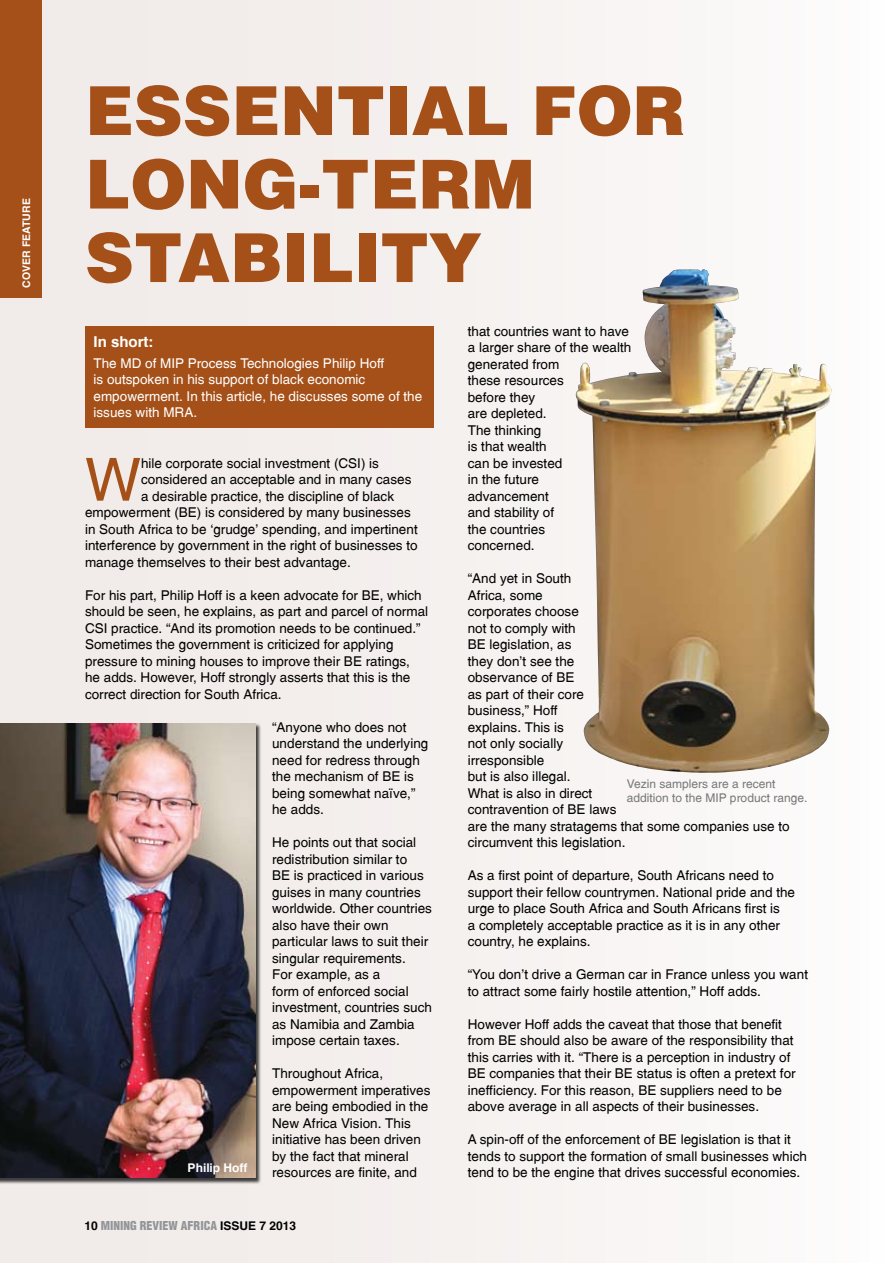
<style>
.page{position:relative;width:893px;height:1263px;background:#fff}
.page>*{position:absolute;margin:0;border:0;box-sizing:border-box;transform-origin:0 0}
.t1{font:67.5px/73.5px "Switzerland Black Plain";color:#a55018}
.t2{font:59.4px "Switzerland Plain";color:#a55018}
.t3{font:700 15px "Switzerland";color:#fff}
.t4{font:13.5px/16.5px "Switzerland Plain";color:#000}
.t5{font:13.5px/16.5px "Switzerland Plain";color:#fff}
.t6{font:12px/13.5px "Switzerland Plain";color:#77787b}
.t7{font:12px "Switzerland Cond Black Plain";color:#939598}
.t8{font:700 12px "Switzerland";color:#fff}
.t9{font:700 10.5px "Switzerland";color:#fff}
.s1{font-family:"Switzerland";font-weight:700;color:#000}
</style>
<div class="page">
<div style="left:0;top:0;width:891px;height:1263px;background:linear-gradient(to right,#efe8e6,#fcfbfb)"></div>
<div style="left:0;top:0;width:41px;height:298px;background:#a55018"></div>
<div style="left:85px;top:326px;width:349px;height:101px;background:#a55018"></div>
<img style="left:576px;top:269px;width:256px;height:504px">
<div style="left:0;top:724px;width:267px;height:466px;background:#000;opacity:.75"></div>
<img style="left:0;top:724px;width:255px;height:454px">
<p class="t9" style="left:20px;top:287px;width:91px;rotate:-90deg">COVER FEATURE</p>
<h1 class="t1" style="left:85px;top:72px;width:602px">ESSENTIAL FOR<br>LONG-TERM<br>STABILITY</h1>
<p class="t3" style="left:94px;top:333px;width:61px">In short:</p>
<p class="t5" style="left:94px;top:355px;width:330px">The MD of MIP Process Technologies Philip Hoff<br>is outspoken in his support of black economic empowerment. In this article, he discusses some of the issues with MRA.</p>
<h2 class="t2" style="left:85px;top:444px;width:58px">W</h2>
<p class="t4" style="left:141px;top:454px;width:239px">hile corporate social investment (CSI) is</p>
<p class="t4" style="left:141px;top:471px;width:272px">considered an acceptable and in many cases</p>
<p class="t4" style="left:141px;top:487px;width:255px">a desirable practice, the discipline of black</p>
<p class="t4" style="left:85px;top:504px;width:327px">empowerment (BE) is considered by many businesses</p>
<p class="t4" style="left:85px;top:520px;width:334px">in South Africa to be ‘grudge’ spending, and impertinent</p>
<p class="t4" style="left:85px;top:537px;width:334px">interference by government in the right of businesses to</p>
<p class="t4" style="left:85px;top:553px;width:267px">manage themselves to their best advantage.</p>
<p class="t4" style="left:85px;top:586px;width:345px">For his part, Philip Hoff is a keen advocate for BE, which should be seen, he explains, as part and parcel of normal CSI practice. “And its promotion needs to be continued.” Sometimes the government is criticized for applying pressure to mining houses to improve their BE ratings, he adds. However, Hoff strongly asserts that this is the correct direction for South Africa.</p>
<p class="t4" style="left:272px;top:718px;width:158px">“Anyone who does not understand the underlying need for redress through the mechanism of BE is being somewhat naïve,” he adds.</p>
<p class="t4" style="left:272px;top:834px;width:161px">He points out that social redistribution similar to<br>BE is practiced in various guises in many countries worldwide. Other countries also have their own particular laws to suit their singular requirements.<br>For example, as a<br>form of enforced social investment, countries such as Namibia and Zambia impose certain taxes.</p>
<p class="t4" style="left:272px;top:1065px;width:160px">Throughout Africa, empowerment imperatives are being embodied in the<br>New Africa Vision. This initiative has been driven by the fact that mineral resources are finite, and</p>
<p class="t8" style="left:188px;top:1160px;width:61px">Philip Hoff</p>
<p class="t7" style="left:85px;top:1218px;width:213px"><span class="s1">10</span> MINING REVIEW AFRICA <span class="s1">ISSUE 7 2013</span></p>
<p class="t4" style="left:468px;top:322px;width:165px">that countries want to have a larger share of the wealth generated from<br>these resources<br>before they<br>are depleted.<br>The thinking<br>is that wealth<br>can be invested<br>in the future<br>advancement<br>and stability of<br>the countries<br>concerned.</p>
<p class="t4" style="left:468px;top:570px;width:323px">“And yet in South<br>Africa, some<br>corporates choose<br>not to comply with<br>BE legislation, as<br>they don’t see the<br>observance of BE<br>as part of their core<br>business,” Hoff<br>explains. This is<br>not only socially<br>irresponsible<br>but is also illegal.<br>What is also in direct<br>contravention of BE laws<br>are the many stratagems that some companies use to circumvent this legislation.</p>
<p class="t4" style="left:468px;top:867px;width:329px">As a first point of departure, South Africans need to support their fellow countrymen. National pride and the urge to place South Africa and South Africans first is<br>a completely acceptable practice as it is in any other country, he explains.</p>
<p class="t4" style="left:468px;top:966px;width:342px">“You don’t drive a German car in France unless you want to attract some fairly hostile attention,” Hoff adds.</p>
<p class="t4" style="left:468px;top:1015px;width:329px">However Hoff adds the caveat that those that benefit from BE should also be aware of the responsibility that this carries with it. “There is a perception in industry of BE companies that their BE status is often a pretext for inefficiency. For this reason, BE suppliers need to be above average in all aspects of their businesses.</p>
<p class="t4" style="left:468px;top:1131px;width:341px">A spin-off of the enforcement of BE legislation is that it tends to support the formation of small businesses which tend to be the engine that drives successful economies.</p>
<p class="t6" style="left:627px;top:777px;width:182px">Vezin samplers are a recent addition to the MIP product range.</p>
</div>
